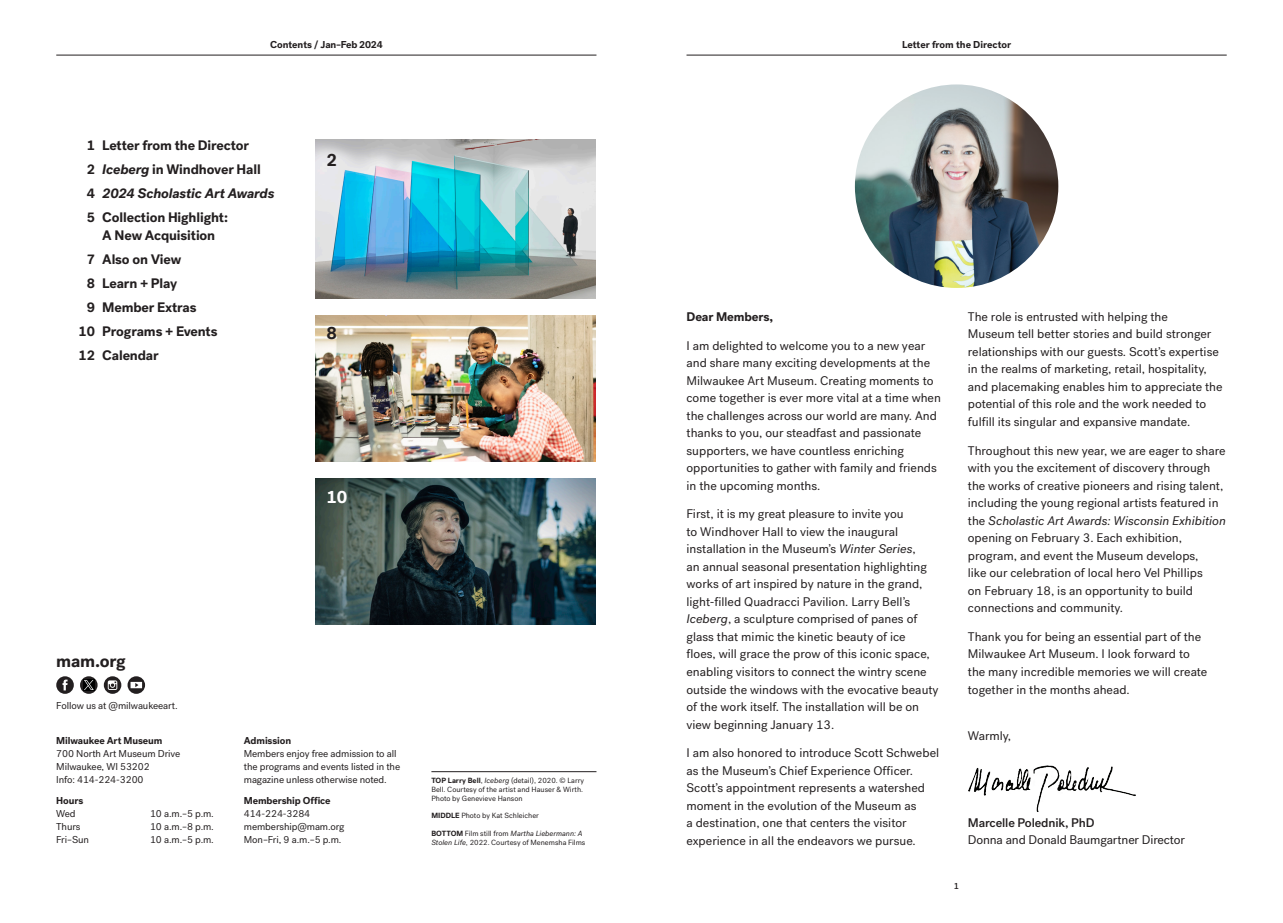
<style>
.page{position:relative;width:1283px;height:923px;background:#fff}
.page>*{position:absolute;margin:0;border:0;box-sizing:border-box;transform-origin:0 0}
.t1{font:700 17.5px "Post Grotesk";color:#231f20}
.t2{font:700 17.5px "Post Grotesk";color:#fff}
.t3{font:700 13.75px/17.5px "Post Grotesk";letter-spacing:-.01em;color:#231f20;text-align:center}
.t4{font:italic 700 13.75px "Post Grotesk";letter-spacing:-.01em;color:#231f20}
.Body{font:12.5px/17.5px "Post Grotesk";color:#231f20}
.Body_List{font:700 12.5px "Post Grotesk";letter-spacing:-.01em;color:#231f20}
._8_Footer{font:10px/13.1px "Post Grotesk";letter-spacing:-.01em;color:#231f20}
.section_header{font:700 10px "Post Grotesk";letter-spacing:-.005em;color:#231f20}
._8_Footer-2{font:700 10px/13.1px "Post Grotesk";letter-spacing:-.01em;color:#231f20}
.t5{font:500 8.75px "Post Grotesk";color:#231f20}
.rule_above{font:7.5px/8.8px "Post Grotesk";color:#231f20}
.s1{font-style:italic}
.s2{font-style:normal}
.s3{font-weight:700}
.s4{font-weight:400}
.s5{font-weight:500}
</style>
<div class="page">
<img style="left:855px;top:84px;width:203px;height:204px;border-radius:102px">
<img style="left:315px;top:140px;width:280px;height:159px">
<img style="left:315px;top:315px;width:280px;height:146px">
<img style="left:315px;top:478px;width:280px;height:146px">
<img style="left:968px;top:765px;width:168px;height:47px">
<hr style="left:56px;top:55px;width:540px;height:1px;background:#231f20">
<hr style="left:686px;top:55px;width:540px;height:1px;background:#231f20">
<hr style="left:431px;top:771px;width:165px;height:1px;background:#231f20">
<svg style="left:56px;top:676px;width:18px;height:17px"></svg>
<svg style="left:104px;top:676px;width:17px;height:17px"></svg>
<svg style="left:80px;top:676px;width:18px;height:17px"></svg>
<svg style="left:127px;top:676px;width:18px;height:17px"></svg>
<p class="section_header" style="left:270px;top:38px;width:114px">Contents / Jan–Feb 2024</p>
<p class="section_header" style="left:902px;top:38px;width:110px">Letter from the Director</p>
<p class="t3" style="left:87px;top:137px;width:164px">1 Letter from the Director</p>
<p class="t3" style="left:87px;top:161px;width:176px">2 <span class="s1">Iceberg</span> in Windhover Hall</p>
<p class="t4" style="left:87px;top:185px;width:189px"><span class="s2">4</span> 2024 Scholastic Art Awards</p>
<p class="t3" style="left:87px;top:209px;width:143px">5 Collection Highlight:<br>A New Acquisition</p>
<p class="t3" style="left:87px;top:250px;width:96px">7 Also on View</p>
<p class="t3" style="left:87px;top:274px;width:92px">8 Learn + Play</p>
<p class="t3" style="left:87px;top:298px;width:111px">9 Member Extras</p>
<p class="t3" style="left:79px;top:323px;width:140px">10 Programs + Events</p>
<p class="t3" style="left:79px;top:347px;width:82px">12 Calendar</p>
<h1 class="t1" style="left:326px;top:149px;width:12px">2</h1>
<h1 class="t1" style="left:326px;top:321px;width:12px">8</h1>
<h1 class="t2" style="left:326px;top:485px;width:22px">10</h1>
<p class="t1" style="left:56px;top:650px;width:71px">mam.org</p>
<p class="_8_Footer" style="left:56px;top:699px;width:123px">Follow us at @milwaukeeart.</p>
<p class="_8_Footer" style="left:56px;top:733px;width:126px"><span class="s3">Milwaukee Art Museum<br></span>700 North Art Museum Drive<br>Milwaukee, WI 53202<br>Info: 414-224-3200</p>
<p class="_8_Footer-2" style="left:56px;top:794px;width:29px">Hours<br><span class="s4">Wed</span></p>
<p class="_8_Footer" style="left:150px;top:807px;width:65px">10 a.m.–5 p.m.</p>
<p class="_8_Footer" style="left:56px;top:820px;width:26px">Thurs</p>
<p class="_8_Footer" style="left:150px;top:820px;width:65px">10 a.m.–8 p.m.</p>
<p class="_8_Footer" style="left:56px;top:833px;width:34px">Fri–Sun</p>
<p class="_8_Footer" style="left:150px;top:833px;width:65px">10 a.m.–5 p.m.</p>
<p class="_8_Footer" style="left:244px;top:733px;width:158px"><span class="s3">Admission<br></span>Members enjoy free admission to all the programs and events listed in the magazine unless otherwise noted.</p>
<p class="_8_Footer" style="left:244px;top:794px;width:102px"><span class="s3">Membership Office<br></span>414-224-3284 membership@mam.org<br>Mon–Fri, 9 a.m.–5 p.m.</p>
<p class="rule_above" style="left:431px;top:776px;width:154px"><span class="s3">TOP Larry Bell</span>, <span class="s1">Iceberg</span> (detail), 2020. © Larry<br>Bell. Courtesy of the artist and Hauser &amp; Wirth.<br>Photo by Genevieve Hanson</p>
<p class="rule_above" style="left:431px;top:811px;width:109px"><span class="s3">MIDDLE</span> Photo by Kat Schleicher</p>
<p class="rule_above" style="left:431px;top:828px;width:155px"><span class="s3">BOTTOM</span> Film still from <span class="s1">Martha Liebermann: A<br>Stolen Life</span>, 2022. Courtesy of Menemsha Films</p>
<p class="Body_List" style="left:686px;top:308px;width:88px">Dear Members,</p>
<p class="Body" style="left:686px;top:336px;width:256px">I am delighted to welcome you to a new year and share many exciting developments at the Milwaukee Art Museum. Creating moments to come together is ever more vital at a time when the challenges across our world are many. And thanks to you, our steadfast and passionate supporters, we have countless enriching opportunities to gather with family and friends in the upcoming months.</p>
<p class="Body" style="left:686px;top:505px;width:254px">First, it is my great pleasure to invite you<br>to Windhover Hall to view the inaugural installation in the Museum’s <span class="s1">Winter Series</span>,<br>an annual seasonal presentation highlighting works of art inspired by nature in the grand, light-filled Quadracci Pavilion. Larry Bell’s <span class="s1">Iceberg</span>, a sculpture comprised of panes of glass that mimic the kinetic beauty of ice<br>floes, will grace the prow of this iconic space, enabling visitors to connect the wintry scene outside the windows with the evocative beauty of the work itself. The installation will be on view beginning January 13.</p>
<p class="Body" style="left:686px;top:744px;width:254px">I am also honored to introduce Scott Schwebel as the Museum’s Chief Experience Officer.<br>Scott’s appointment represents a watershed moment in the evolution of the Museum as<br>a destination, one that centers the visitor experience in all the endeavors we pursue.</p>
<p class="Body" style="left:968px;top:308px;width:256px">The role is entrusted with helping the<br>Museum tell better stories and build stronger relationships with our guests. Scott’s expertise in the realms of marketing, retail, hospitality, and placemaking enables him to appreciate the potential of this role and the work needed to fulfill its singular and expansive mandate.</p>
<p class="Body" style="left:968px;top:441px;width:259px">Throughout this new year, we are eager to share with you the excitement of discovery through the works of creative pioneers and rising talent, including the young regional artists featured in the <span class="s1">Scholastic Art Awards: Wisconsin Exhibition </span>opening on February 3. Each exhibition, program, and event the Museum develops,<br>like our celebration of local hero Vel Phillips<br>on February 18, is an opportunity to build connections and community.</p>
<p class="Body" style="left:968px;top:628px;width:241px">Thank you for being an essential part of the Milwaukee Art Museum. I look forward to the many incredible memories we will create together in the months ahead.</p>
<p class="Body" style="left:968px;top:726px;width:45px">Warmly,</p>
<p class="Body" style="left:968px;top:813px;width:219px"><span class="s5">Marcelle Polednik, PhD<br></span>Donna and Donald Baumgartner Director</p>
<p class="t5" style="left:954px;top:880px;width:7px">1</p>
</div>
